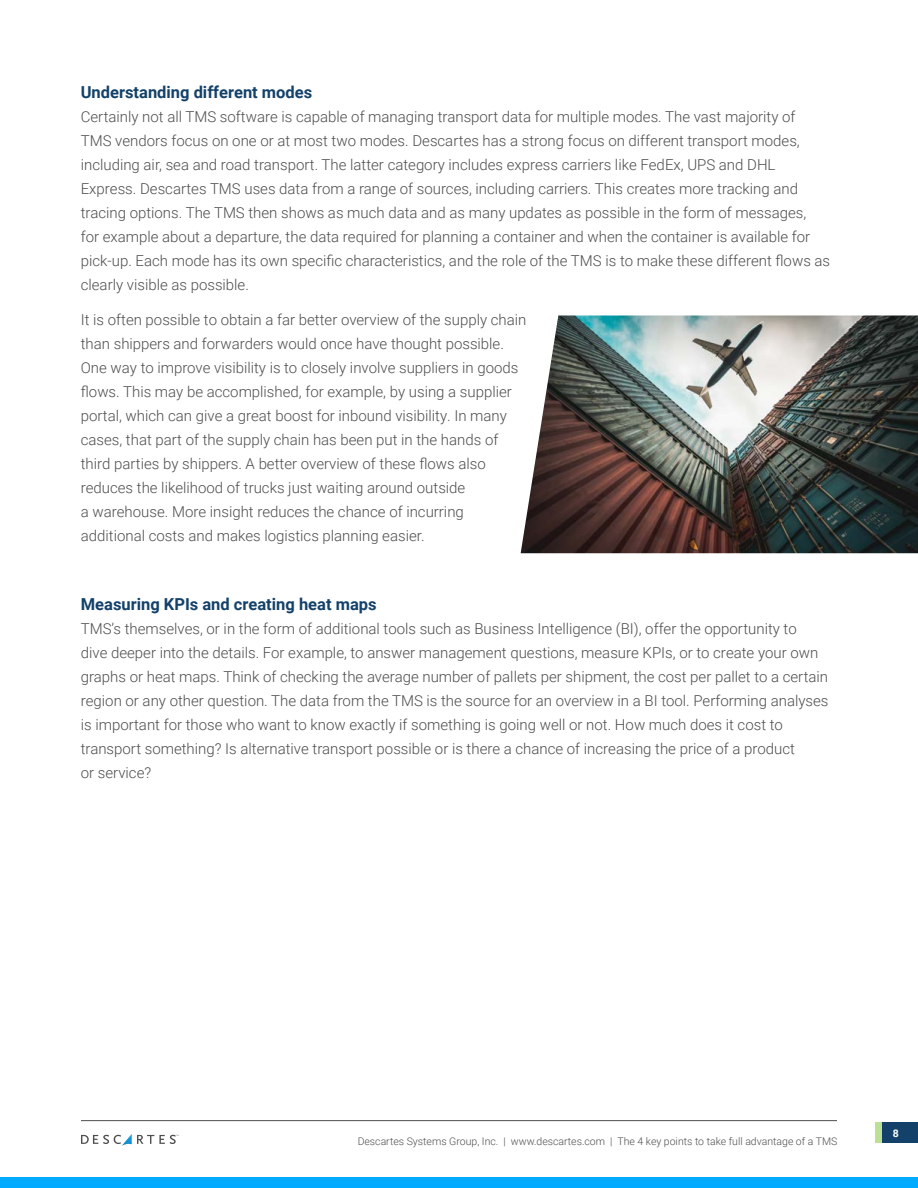
<style>
.page{position:relative;width:918px;height:1188px;background:#fff}
.page>*{position:absolute;margin:0;border:0;box-sizing:border-box;transform-origin:0 0}
.t1{font:700 16.5px "Roboto";color:#134169}
.t2{font:300 15px/24px "Roboto";color:#4d4d4d}
.t3{font:700 11.1px "Roboto";color:#fff}
.t4{font:300 10.5px "Roboto";color:#4d4d4d}
.s1{font-size:10.5px}
</style>
<div class="page">
<svg style="left:81px;top:1134px;width:98px;height:12px"></svg>
<div style="left:882px;top:1122px;width:36px;height:21px;background:#134169"></div>
<div style="left:876px;top:1122px;width:6px;height:21px;background:#bce194"></div>
<div style="left:0;top:1177px;width:918px;height:11px;background:#0af"></div>
<img style="left:521px;top:315px;width:397px;height:238px">
<hr style="left:81px;top:1120px;width:756px;height:1px;background:#4d4d4d">
<p class="t1" style="left:81px;top:81px;width:233px">Understanding different modes</p>
<p class="t2" style="left:81px;top:104px;width:751px">Certainly not all TMS software is capable of managing transport data for multiple modes. The vast majority of<br>TMS vendors focus on one or at most two modes. Descartes has a strong focus on different transport modes, including air, sea and road transport. The latter category includes express carriers like FedEx, UPS and DHL Express. Descartes TMS uses data from a range of sources, including carriers. This creates more tracking and tracing options. The TMS then shows as much data and as many updates as possible in the form of messages,<br>for example about a departure, the data required for planning a container and when the container is available for pick-up. Each mode has its own specific characteristics, and the role of the TMS is to make these different flows as clearly visible as possible.</p>
<p class="t2" style="left:81px;top:307px;width:447px">It is often possible to obtain a far better overview of the supply chain than shippers and forwarders would once have thought possible.<br>One way to improve visibility is to closely involve suppliers in goods flows. This may be accomplished, for example, by using a supplier portal, which can give a great boost for inbound visibility. In many cases, that part of the supply chain has been put in the hands of third parties by shippers. A better overview of these flows also reduces the likelihood of trucks just waiting around outside<br>a warehouse. More insight reduces the chance of incurring additional costs and makes logistics planning easier.</p>
<p class="t1" style="left:81px;top:593px;width:297px">Measuring KPIs and creating heat maps</p>
<p class="t2" style="left:81px;top:617px;width:749px">TMS’s themselves, or in the form of additional tools such as Business Intelligence (BI), offer the opportunity to<br>dive deeper into the details. For example, to answer management questions, measure KPIs, or to create your own graphs or heat maps. Think of checking the average number of pallets per shipment, the cost per pallet to a certain region or any other question. The data from the TMS is the source for an overview in a BI tool. Performing analyses is important for those who want to know exactly if something is going well or not. How much does it cost to transport something? Is alternative transport possible or is there a chance of increasing the price of a product<br>or service?</p>
<p class="t4" style="left:358px;top:1134px;width:481px">Descartes Systems Group, Inc. | www.descartes.com | The 4 key points to take full advantage of a TMS</p>
<p class="t3" style="left:892px;top:1126px;width:9px">8<span class="s1">8</span></p>
</div>
